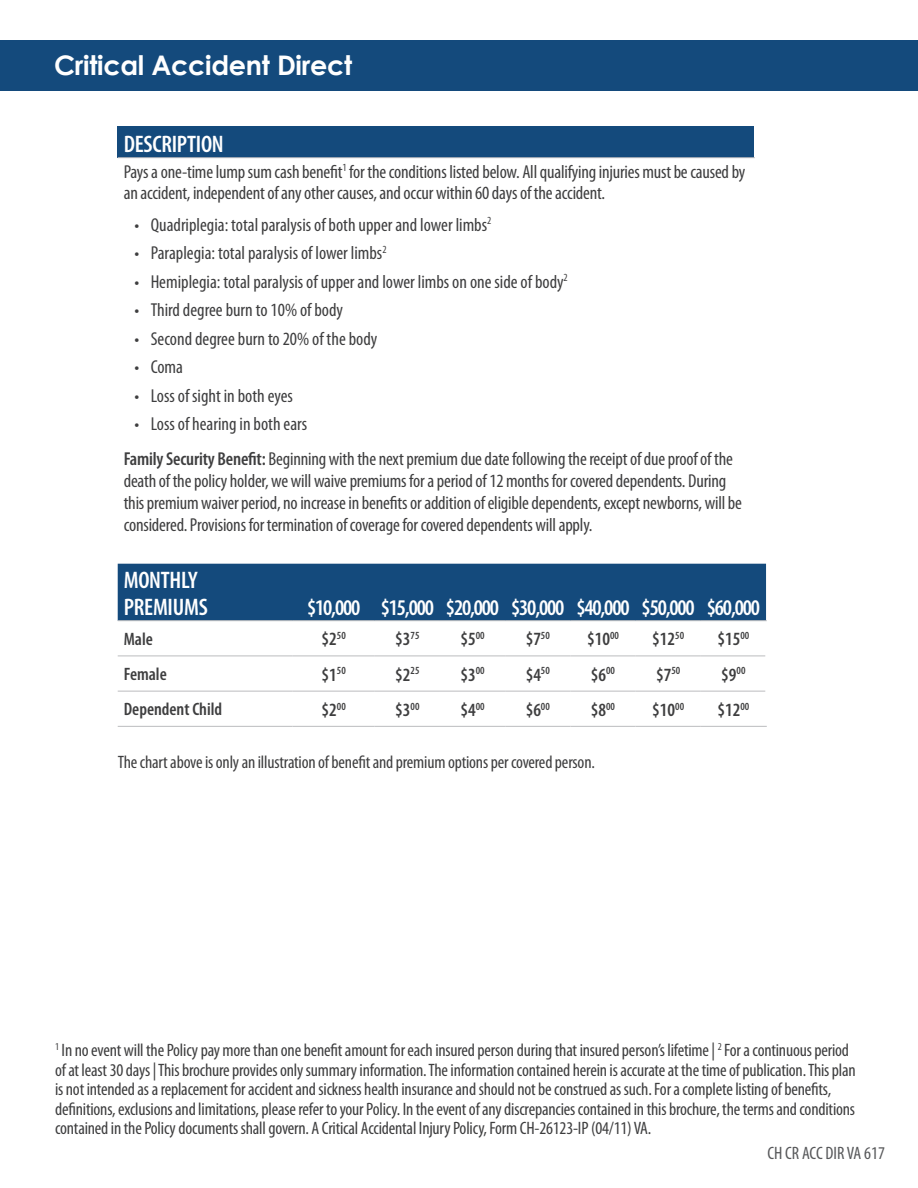
<style>
.page{position:relative;width:918px;height:1188px;background:#fff}
.page>*{position:absolute;margin:0;border:0;box-sizing:border-box;transform-origin:0 0}
.t1{font:700 27px "Century Gothic";letter-spacing:-.01em;color:#fff}
.t2{font:600 condensed 24px/27px "Myriad Pro";letter-spacing:-.01em;color:#fff}
.t3{font:600 condensed 22.5px "Myriad Pro";letter-spacing:-.05em;color:#fff}
.t4{font:condensed 18.75px/21.8px "Myriad Pro";letter-spacing:-.01em;color:#3e3e3f}
.t5{font:600 condensed 18.75px "Myriad Pro";color:#3e3e3f}
.t6{font:condensed 18px/19.5px "Myriad Pro";letter-spacing:-.01em;color:#3e3e3f}
.t7{font:600 condensed 18px "Myriad Pro";color:#3e3e3f}
.t8{font:condensed 18px "Myriad Pro";color:#57585a}
.s1{font-weight:600}
</style>
<div class="page">
<div style="left:118px;top:126px;width:636px;height:32px;background:#144a7c"></div>
<hr style="left:118px;top:157px;width:637px;height:1px;background:#bbbcbf">
<div style="left:118px;top:564px;width:648px;height:56px;background:#144a7c"></div>
<hr style="left:118px;top:620px;width:175px;height:1px;background:#bbbcbf">
<hr style="left:293px;top:620px;width:82px;height:1px;background:#bbbcbf">
<hr style="left:375px;top:620px;width:65px;height:1px;background:#bbbcbf">
<hr style="left:440px;top:620px;width:65px;height:1px;background:#bbbcbf">
<hr style="left:505px;top:620px;width:65px;height:1px;background:#bbbcbf">
<hr style="left:570px;top:620px;width:66px;height:1px;background:#bbbcbf">
<hr style="left:636px;top:620px;width:65px;height:1px;background:#bbbcbf">
<hr style="left:701px;top:620px;width:66px;height:1px;background:#bbbcbf">
<hr style="left:118px;top:726px;width:175px;height:1px;background:#bbbcbf">
<hr style="left:118px;top:656px;width:175px;height:1px;background:#bbbcbf">
<hr style="left:293px;top:656px;width:82px;height:1px;background:#bbbcbf">
<hr style="left:375px;top:656px;width:65px;height:1px;background:#bbbcbf">
<hr style="left:440px;top:656px;width:65px;height:1px;background:#bbbcbf">
<hr style="left:505px;top:656px;width:65px;height:1px;background:#bbbcbf">
<hr style="left:570px;top:656px;width:66px;height:1px;background:#bbbcbf">
<hr style="left:636px;top:656px;width:65px;height:1px;background:#bbbcbf">
<hr style="left:701px;top:656px;width:64px;height:1px;background:#bbbcbf">
<hr style="left:118px;top:691px;width:175px;height:1px;background:#bbbcbf">
<hr style="left:293px;top:691px;width:82px;height:1px;background:#bbbcbf">
<hr style="left:375px;top:691px;width:65px;height:1px;background:#bbbcbf">
<hr style="left:440px;top:691px;width:65px;height:1px;background:#bbbcbf">
<hr style="left:505px;top:691px;width:65px;height:1px;background:#bbbcbf">
<hr style="left:570px;top:691px;width:66px;height:1px;background:#bbbcbf">
<hr style="left:636px;top:691px;width:65px;height:1px;background:#bbbcbf">
<hr style="left:701px;top:691px;width:64px;height:1px;background:#bbbcbf">
<hr style="left:293px;top:726px;width:82px;height:1px;background:#bbbcbf">
<hr style="left:375px;top:726px;width:65px;height:1px;background:#bbbcbf">
<hr style="left:440px;top:726px;width:65px;height:1px;background:#bbbcbf">
<hr style="left:505px;top:726px;width:65px;height:1px;background:#bbbcbf">
<hr style="left:570px;top:726px;width:66px;height:1px;background:#bbbcbf">
<hr style="left:636px;top:726px;width:65px;height:1px;background:#bbbcbf">
<hr style="left:701px;top:726px;width:66px;height:1px;background:#bbbcbf">
<div style="left:0;top:40px;width:918px;height:51px;background:#144a7c"></div>
<p class="t1" style="left:54px;top:44px;width:300px">Critical Accident Direct</p>
<p class="t2" style="left:124px;top:131px;width:102px">DESCRIPTION</p>
<p class="t4" style="left:124px;top:160px;width:623px">Pays a one-time lump sum cash benefit<sup>1</sup> for the conditions listed below. All qualifying injuries must be caused by an accident, independent of any other causes, and occur within 60 days of the accident.</p>
<p class="t4" style="left:135px;top:213px;width:358px">• Quadriplegia: total paralysis of both upper and lower limbs<sup>2</sup></p>
<p class="t4" style="left:135px;top:242px;width:254px">• Paraplegia: total paralysis of lower limbs<sup>2</sup></p>
<p class="t4" style="left:135px;top:270px;width:435px">• Hemiplegia: total paralysis of upper and lower limbs on one side of body<sup>2</sup></p>
<p class="t4" style="left:135px;top:299px;width:210px">• Third degree burn to 10% of body</p>
<p class="t4" style="left:135px;top:327px;width:244px">• Second degree burn to 20% of the body</p>
<p class="t4" style="left:135px;top:356px;width:50px">• Coma</p>
<p class="t4" style="left:135px;top:384px;width:160px">• Loss of sight in both eyes</p>
<p class="t4" style="left:135px;top:413px;width:174px">• Loss of hearing in both ears</p>
<p class="t4" style="left:124px;top:448px;width:620px"><span class="s1">Family Security Benefit:</span> Beginning with the next premium due date following the receipt of due proof of the death of the policy holder, we will waive premiums for a period of 12 months for covered dependents. During this premium waiver period, no increase in benefits or addition of eligible dependents, except newborns, will be considered. Provisions for termination of coverage for covered dependents will apply.</p>
<p class="t2" style="left:124px;top:567px;width:86px">MONTHLY<br>PREMIUMS</p>
<p class="t3" style="left:307px;top:595px;width:55px">$10,000</p>
<p class="t3" style="left:381px;top:595px;width:55px">$15,000</p>
<p class="t3" style="left:446px;top:595px;width:55px">$20,000</p>
<p class="t3" style="left:511px;top:595px;width:55px">$30,000</p>
<p class="t3" style="left:576px;top:595px;width:55px">$40,000</p>
<p class="t3" style="left:642px;top:595px;width:55px">$50,000</p>
<p class="t3" style="left:707px;top:595px;width:55px">$60,000</p>
<p class="t7" style="left:124px;top:629px;width:31px">Male</p>
<p class="t5" style="left:322px;top:629px;width:26px">$2<sup>50</sup></p>
<p class="t5" style="left:395px;top:629px;width:26px">$3<sup>75</sup></p>
<p class="t5" style="left:460px;top:629px;width:26px">$5<sup>00</sup></p>
<p class="t5" style="left:526px;top:629px;width:26px">$7<sup>50</sup></p>
<p class="t5" style="left:587px;top:629px;width:33px">$10<sup>00</sup></p>
<p class="t5" style="left:652px;top:629px;width:33px">$12<sup>50</sup></p>
<p class="t5" style="left:718px;top:629px;width:33px">$15<sup>00</sup></p>
<p class="t7" style="left:124px;top:664px;width:45px">Female</p>
<p class="t5" style="left:322px;top:664px;width:26px">$1<sup>50</sup></p>
<p class="t5" style="left:395px;top:664px;width:26px">$2<sup>25</sup></p>
<p class="t5" style="left:460px;top:664px;width:26px">$3<sup>00</sup></p>
<p class="t5" style="left:526px;top:664px;width:26px">$4<sup>50</sup></p>
<p class="t5" style="left:591px;top:664px;width:26px">$6<sup>00</sup></p>
<p class="t5" style="left:656px;top:664px;width:26px">$7<sup>50</sup></p>
<p class="t5" style="left:721px;top:664px;width:26px">$9<sup>00</sup></p>
<p class="t7" style="left:124px;top:700px;width:100px">Dependent Child</p>
<p class="t5" style="left:322px;top:699px;width:26px">$2<sup>00</sup></p>
<p class="t5" style="left:395px;top:699px;width:26px">$3<sup>00</sup></p>
<p class="t5" style="left:460px;top:699px;width:26px">$4<sup>00</sup></p>
<p class="t5" style="left:526px;top:699px;width:26px">$6<sup>00</sup></p>
<p class="t5" style="left:591px;top:699px;width:26px">$8<sup>00</sup></p>
<p class="t5" style="left:652px;top:699px;width:33px">$10<sup>00</sup></p>
<p class="t5" style="left:718px;top:699px;width:33px">$12<sup>00</sup></p>
<p class="t6" style="left:118px;top:752px;width:479px">The chart above is only an illustration of benefit and premium options per covered person.</p>
<p class="t6" style="left:55px;top:1040px;width:802px"><sup>1</sup> In no event will the Policy pay more than one benefit amount for each insured person during that insured person’s lifetime | <sup>2</sup> For a continuous period of at least 30 days | This brochure provides only summary information. The information contained herein is accurate at the time of publication. This plan is not intended as a replacement for accident and sickness health insurance and should not be construed as such. For a complete listing of benefits, definitions, exclusions and limitations, please refer to your Policy. In the event of any discrepancies contained in this brochure, the terms and conditions contained in the Policy documents shall govern. A Critical Accidental Injury Policy, Form CH-26123-IP (04/11) VA.</p>
<p class="t8" style="left:767px;top:1143px;width:119px">CH CR ACC DIR VA 617</p>
</div>
